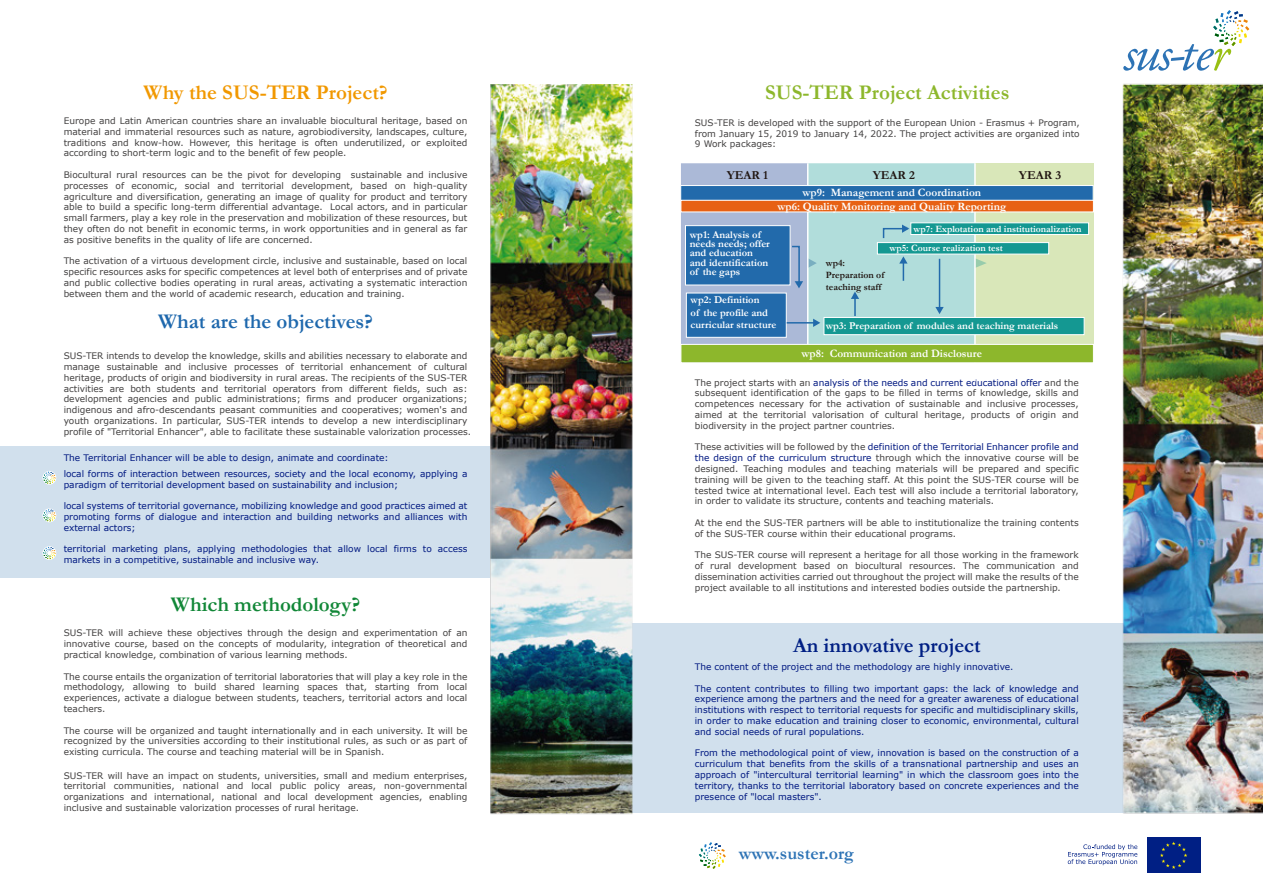
<style>
.page{position:relative;width:1263px;height:893px;background:#fff}
.page>*{position:absolute;margin:0;border:0;box-sizing:border-box;transform-origin:0 0}
.t1{font:700 21px "Garamond";color:#8db72c}
.t2{font:700 21px "Garamond";color:#f19800}
.t3{font:700 21px "Garamond";color:#1e68ad}
.t4{font:700 21px "Garamond";color:#001f84}
.t5{font:700 21px "Garamond";color:#118737}
.t6{font:700 17.85px "Garamond";color:#2d73b5}
.t7{font:700 12.3px "Garamond";color:#1f1410}
.t8{font:700 11.25px "Garamond";color:#fff}
.t9{font:700 10.5px/9.3px "Garamond";color:#fff}
.t10{font:700 9.75px "Garamond";color:#fff}
.t11{font:700 9.75px/11.6px "Garamond";color:#1f1410}
.t12{font:9px/10.8px "Verdana";color:#434141;text-align:justify}
.t13{font:9px/10.8px "Verdana";color:#001881;text-align:justify}
.s1{color:#001881}
</style>
<div class="page">
<div style="left:0;top:446px;width:490px;height:132px;background:#d1e0ed"></div>
<div style="left:631px;top:623px;width:495px;height:189px;background:#d1e0ed"></div>
<svg style="left:712px;top:163px;width:250px;height:200px;background:#87b0b2"></svg>
<svg style="left:699px;top:842px;width:27px;height:27px"></svg>
<img style="left:962px;top:28px;width:301px;height:832px">
<svg style="left:43px;top:471px;width:13px;height:13px"></svg>
<svg style="left:43px;top:509px;width:13px;height:13px"></svg>
<svg style="left:42px;top:546px;width:14px;height:14px"></svg>
<svg style="left:43px;top:547px;width:13px;height:12px"></svg>
<img style="left:490px;top:85px;width:222px;height:730px">
<div style="left:1147px;top:838px;width:53px;height:35px;background:#001f84"></div>
<svg style="left:1160px;top:842px;width:27px;height:27px"></svg>
<svg style="left:1068px;top:844px;width:69px;height:21px"></svg>
<svg style="left:1123px;top:10px;width:126px;height:61px"></svg>
<h1 class="t2" style="left:143px;top:78px;width:246px">Why the SUS-TER Project?</h1>
<p class="t12" style="left:64px;top:115px;width:405px">Europe and Latin American countries share an invaluable biocultural heritage, based on material and immaterial resources such as nature, agrobiodiversity, landscapes, culture, traditions and know-how. However, this heritage is often underutilized, or exploited according to short-term logic and to the benefit of few people.</p>
<p class="t12" style="left:64px;top:169px;width:405px">Biocultural rural resources can be the pivot for developing sustainable and inclusive processes of economic, social and territorial development, based on high-quality agriculture and diversification, generating an image of quality for product and territory able to build a specific long-term differential advantage. Local actors, and in particular small farmers, play a key role in the preservation and mobilization of these resources, but they often do not benefit in economic terms, in work opportunities and in general as far as positive benefits in the quality of life are concerned.</p>
<p class="t12" style="left:64px;top:256px;width:405px">The activation of a virtuous development circle, inclusive and sustainable, based on local specific resources asks for specific competences at level both of enterprises and of private and public collective bodies operating in rural areas, activating a systematic interaction between them and the world of academic research, education and training.</p>
<h1 class="t3" style="left:158px;top:307px;width:216px">What are the objectives?</h1>
<p class="t12" style="left:64px;top:350px;width:409px;text-align:left">SUS-TER intends to develop the knowledge, skills and abilities necessary to elaborate and manage sustainable and inclusive processes of territorial enhancement of cultural heritage, products of origin and biodiversity in rural areas. The recipients of the SUS-TER activities are both students and territorial operators from different fields, such as: development agencies and public administrations; firms and producer organizations; indigenous and afro-descendants peasant communities and cooperatives; women's and youth organizations. In particular, SUS-TER intends to develop a new interdisciplinary profile of "Territorial Enhancer", able to facilitate these sustainable valorization processes.</p>
<p class="t13" style="left:64px;top:450px;width:405px;line-height:15.6px">The Territorial Enhancer will be able to design, animate and coordinate:<br>local forms of interaction between resources, society and the local economy, applying a</p>
<p class="t13" style="left:64px;top:479px;width:336px">paradigm of territorial development based on sustainability and inclusion;</p>
<p class="t13" style="left:64px;top:500px;width:405px">local systems of territorial governance, mobilizing knowledge and good practices aimed at promoting forms of dialogue and interaction and building networks and alliances with external actors;</p>
<p class="t13" style="left:64px;top:544px;width:405px">territorial marketing plans, applying methodologies that allow local firms to access markets in a competitive, sustainable and inclusive way.</p>
<h1 class="t5" style="left:171px;top:590px;width:191px">Which methodology?</h1>
<p class="t12" style="left:64px;top:628px;width:405px">SUS-TER will achieve these objectives through the design and experimentation of an innovative course, based on the concepts of modularity, integration of theoretical and practical knowledge, combination of various learning methods.</p>
<p class="t12" style="left:64px;top:671px;width:405px">The course entails the organization of territorial laboratories that will play a key role in the methodology, allowing to build shared learning spaces that, starting from local experiences, activate a dialogue between students, teachers, territorial actors and local teachers.</p>
<p class="t12" style="left:64px;top:725px;width:405px">The course will be organized and taught internationally and in each university. It will be recognized by the universities according to their institutional rules, as such or as part of existing curricula. The course and teaching material will be in Spanish.</p>
<p class="t12" style="left:64px;top:770px;width:405px">SUS-TER will have an impact on students, universities, small and medium enterprises, territorial communities, national and local public policy areas, non-governmental organizations and international, national and local development agencies, enabling inclusive and sustainable valorization processes of rural heritage.</p>
<h1 class="t1" style="left:765px;top:78px;width:246px">SUS-TER Project Activities</h1>
<p class="t12" style="left:695px;top:117px;width:387px">SUS-TER is developed with the support of the European Union - Erasmus + Program, from January 15, 2019 to January 14, 2022. The project activities are organized into 9 Work packages:</p>
<h3 class="t7" style="left:727px;top:167px;width:43px">YEAR 1</h3>
<h3 class="t7" style="left:873px;top:167px;width:44px">YEAR 2</h3>
<h3 class="t7" style="left:1019px;top:167px;width:44px">YEAR 3</h3>
<p class="t8" style="left:802px;top:185px;width:180px">wp9: Management and Coordination</p>
<p class="t9" style="left:690px;top:230px;width:82px">wp1: Analysis of needs needs; offer and education and identification of the gaps</p>
<p class="t9" style="left:691px;top:294px;width:87px;line-height:12.6px">wp2: Definition<br>of the profile and curricular structure</p>
<p class="t8" style="left:777px;top:199px;width:230px">wp6: Quality Monitoring and Quality Reporting</p>
<p class="t10" style="left:914px;top:222px;width:169px">wp7: Explotation and institutionalization</p>
<p class="t10" style="left:889px;top:241px;width:115px">wp5: Course realization test</p>
<p class="t11" style="left:826px;top:257px;width:60px">wp4:<br>Preparation of teaching staff</p>
<p class="t9" style="left:826px;top:321px;width:234px">wp3: Preparation of modules and teaching materials</p>
<p class="t8" style="left:801px;top:346px;width:182px">wp8: Communication and Disclosure</p>
<p class="t12" style="left:695px;top:377px;width:385px">The project starts with an <span class="s1">analysis of the needs and current educational offer</span> and the subsequent identification of the gaps to be filled in terms of knowledge, skills and competences necessary for the activation of sustainable and inclusive processes, aimed at the territorial valorisation of cultural heritage, products of origin and biodiversity in the project partner countries.</p>
<p class="t12" style="left:695px;top:442px;width:385px">These activities will be followed by the <span class="s1">definition of the Territorial Enhancer profile and the design of the curriculum structure</span> through which the innovative course will be designed. Teaching modules and teaching materials will be prepared and specific training will be given to the teaching staff. At this point the SUS-TER course will be tested twice at international level. Each test will also include a territorial laboratory, in order to validate its structure, contents and teaching materials.</p>
<p class="t12" style="left:695px;top:517px;width:385px">At the end the SUS-TER partners will be able to institutionalize the training contents of the SUS-TER course within their educational programs.</p>
<p class="t12" style="left:695px;top:550px;width:385px">The SUS-TER course will represent a heritage for all those working in the framework of rural development based on biocultural resources. The communication and dissemination activities carried out throughout the project will make the results of the project available to all institutions and interested bodies outside the partnership.</p>
<h1 class="t4" style="left:793px;top:631px;width:189px">An innovative project</h1>
<p class="t13" style="left:695px;top:661px;width:320px">The content of the project and the methodology are highly innovative.</p>
<p class="t13" style="left:695px;top:683px;width:385px">The content contributes to filling two important gaps: the lack of knowledge and experience among the partners and the need for a greater awareness of educational institutions with respect to territorial requests for specific and multidisciplinary skills, in order to make education and training closer to economic, environmental, cultural and social needs of rural populations.</p>
<p class="t13" style="left:695px;top:748px;width:385px">From the methodological point of view, innovation is based on the construction of a curriculum that benefits from the skills of a transnational partnership and uses an approach of "intercultural territorial learning" in which the classroom goes into the territory, thanks to the territorial laboratory based on concrete experiences and the presence of "local masters".</p>
<h2 class="t6" style="left:739px;top:841px;width:117px">www.suster.org</h2>
</div>
